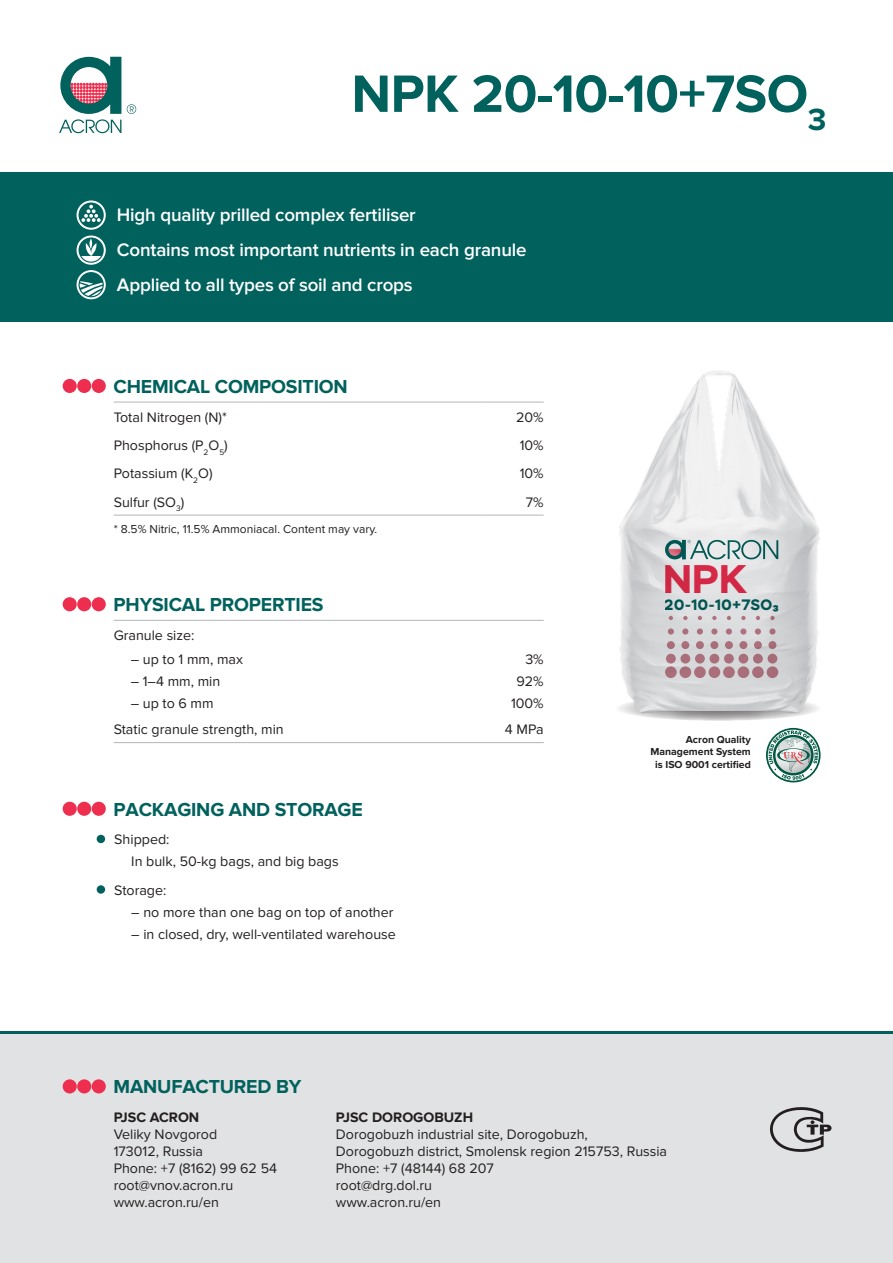
<style>
.page{position:relative;width:893px;height:1263px;background:#fff}
.page>*{position:absolute;margin:0;border:0;box-sizing:border-box;transform-origin:0 0}
.основной_текст{font:700 54.45px "Proxima Nova";letter-spacing:-.01em;color:#00615d}
.t1{font:700 39.9px "Stem";color:#ee2e4e}
.заг{font:700 19.5px "Proxima Nova";letter-spacing:-.01em;color:#00615d}
.основной_текст-2{font:700 19.5px "Proxima Nova";letter-spacing:-.01em;color:#00615d}
.основной_текст-3{font:600 18.75px "Proxima Nova";letter-spacing:-.01em;color:#fff}
.t2{font:700 15px "Stem";letter-spacing:.025em;color:#00615d}
.таблица{font:14.25px/17.1px "Proxima Nova";color:#231f20}
.правая_колонка{font:14.25px "Proxima Nova";color:#231f20}
.таблица-2{font:700 14.25px "Proxima Nova";color:#231f20}
.таблица-3{font:12px "Proxima Nova";color:#231f20}
.t3{font:700 10.5px/12.6px "Proxima Nova";color:#231f20;text-align:right}
</style>
<div class="page">
<svg style="left:766px;top:728px;width:54px;height:54px"></svg>
<svg style="left:768px;top:730px;width:51px;height:51px"></svg>
<svg style="left:127px;top:104px;width:9px;height:10px"></svg>
<svg style="left:59px;top:57px;width:62px;height:76px"></svg>
<div style="left:0;top:172px;width:893px;height:150px;background:#00615d"></div>
<img style="left:618px;top:370px;width:202px;height:359px">
<div style="left:0;top:1034px;width:893px;height:229px;background:#e1e2e4"></div>
<hr style="left:0;top:1031px;width:893px;height:3px;background:#00615d">
<svg style="left:770px;top:1107px;width:61px;height:45px"></svg>
<svg style="left:665px;top:540px;width:113px;height:19px;background:#9bb3b3"></svg>
<svg style="left:665px;top:666px;width:12px;height:12px"></svg>
<div style="left:680px;top:666px;width:11px;height:12px;background:#a96f7a;border-radius:50%"></div>
<svg style="left:694px;top:666px;width:12px;height:12px"></svg>
<div style="left:709px;top:666px;width:11px;height:12px;background:#aa6f7b;border-radius:50%"></div>
<svg style="left:723px;top:666px;width:12px;height:12px"></svg>
<div style="left:738px;top:666px;width:11px;height:12px;background:#a86e79;border-radius:50%"></div>
<svg style="left:752px;top:666px;width:12px;height:12px"></svg>
<div style="left:767px;top:666px;width:11px;height:12px;background:#a66d78;border-radius:50%"></div>
<div style="left:666px;top:654px;width:10px;height:9px;background:#aa6f7b;border-radius:50%"></div>
<div style="left:680px;top:654px;width:10px;height:9px;background:#aa6f7b;border-radius:50%"></div>
<div style="left:695px;top:654px;width:10px;height:9px;background:#a96f7a;border-radius:50%"></div>
<div style="left:709px;top:654px;width:10px;height:9px;background:#a96f7a;border-radius:50%"></div>
<div style="left:724px;top:654px;width:10px;height:9px;background:#a96f7a;border-radius:50%"></div>
<div style="left:738px;top:654px;width:10px;height:9px;background:#a86e79;border-radius:50%"></div>
<div style="left:753px;top:654px;width:10px;height:9px;background:#a76e79;border-radius:50%"></div>
<div style="left:768px;top:654px;width:9px;height:9px;background:#a46c77;border-radius:50%"></div>
<div style="left:667px;top:641px;width:8px;height:8px;background:#a86e79;border-radius:50%"></div>
<div style="left:681px;top:641px;width:8px;height:8px;background:#a96f7a;border-radius:50%"></div>
<div style="left:696px;top:641px;width:8px;height:8px;background:#ab707b;border-radius:50%"></div>
<div style="left:710px;top:641px;width:8px;height:8px;background:#a86e79;border-radius:50%"></div>
<div style="left:725px;top:641px;width:8px;height:8px;background:#a96f7a;border-radius:50%"></div>
<div style="left:739px;top:641px;width:8px;height:8px;background:#a86e79;border-radius:50%"></div>
<div style="left:754px;top:641px;width:8px;height:8px;background:#ab707b;border-radius:50%"></div>
<div style="left:768px;top:641px;width:8px;height:8px;background:#a46c77;border-radius:50%"></div>
<div style="left:668px;top:628px;width:6px;height:7px;background:#a96f7a;border-radius:50%"></div>
<svg style="left:682px;top:628px;width:6px;height:7px"></svg>
<div style="left:697px;top:628px;width:6px;height:7px;background:#ac717c;border-radius:50%"></div>
<svg style="left:711px;top:628px;width:6px;height:7px"></svg>
<div style="left:726px;top:628px;width:6px;height:7px;background:#ac717c;border-radius:50%"></div>
<svg style="left:740px;top:628px;width:6px;height:7px"></svg>
<div style="left:755px;top:628px;width:6px;height:7px;background:#ae727d;border-radius:50%"></div>
<svg style="left:769px;top:628px;width:6px;height:7px"></svg>
<svg style="left:669px;top:616px;width:4px;height:4px"></svg>
<svg style="left:683px;top:616px;width:4px;height:4px"></svg>
<svg style="left:698px;top:616px;width:4px;height:4px"></svg>
<svg style="left:712px;top:616px;width:4px;height:4px"></svg>
<svg style="left:727px;top:616px;width:4px;height:4px"></svg>
<svg style="left:741px;top:616px;width:5px;height:4px"></svg>
<svg style="left:756px;top:616px;width:4px;height:4px"></svg>
<svg style="left:770px;top:616px;width:5px;height:4px"></svg>
<div style="left:92px;top:379px;width:14px;height:14px;background:#ee2e4e;border-radius:50%"></div>
<div style="left:77px;top:379px;width:14px;height:14px;background:#ee2e4e;border-radius:50%"></div>
<div style="left:63px;top:379px;width:14px;height:14px;background:#ee2e4e;border-radius:50%"></div>
<hr style="left:114px;top:401px;width:368px;height:2px;background:#bcbdc0">
<hr style="left:482px;top:401px;width:62px;height:2px;background:#bcbdc0">
<hr style="left:114px;top:515px;width:368px;height:1px;background:#bcbdc0">
<hr style="left:482px;top:515px;width:62px;height:1px;background:#bcbdc0">
<div style="left:92px;top:597px;width:14px;height:14px;background:#ee2e4e;border-radius:50%"></div>
<div style="left:77px;top:597px;width:14px;height:14px;background:#ee2e4e;border-radius:50%"></div>
<div style="left:63px;top:597px;width:14px;height:14px;background:#ee2e4e;border-radius:50%"></div>
<hr style="left:114px;top:620px;width:335px;height:1px;background:#bcbdc0">
<hr style="left:449px;top:620px;width:95px;height:1px;background:#bcbdc0">
<hr style="left:114px;top:742px;width:335px;height:1px;background:#bcbdc0">
<hr style="left:449px;top:742px;width:95px;height:1px;background:#bcbdc0">
<div style="left:92px;top:802px;width:14px;height:14px;background:#ee2e4e;border-radius:50%"></div>
<div style="left:77px;top:802px;width:14px;height:14px;background:#ee2e4e;border-radius:50%"></div>
<div style="left:63px;top:802px;width:14px;height:14px;background:#ee2e4e;border-radius:50%"></div>
<div style="left:97px;top:835px;width:8px;height:8px;background:#00615d;border-radius:50%"></div>
<div style="left:97px;top:885px;width:8px;height:9px;background:#00615d;border-radius:50%"></div>
<svg style="left:81px;top:205px;width:20px;height:17px"></svg>
<div style="left:77px;top:200px;width:29px;height:30px;border:2px solid #fff;border-radius:50%"></div>
<svg style="left:80px;top:257px;width:23px;height:5px"></svg>
<div style="left:77px;top:235px;width:29px;height:30px;border:2px solid #fff;border-radius:50%"></div>
<svg style="left:85px;top:239px;width:12px;height:17px"></svg>
<div style="left:77px;top:270px;width:29px;height:29px;border:2px solid #fff;border-radius:50%"></div>
<svg style="left:80px;top:281px;width:23px;height:15px"></svg>
<div style="left:92px;top:1079px;width:14px;height:14px;background:#ee2e4e;border-radius:50%"></div>
<div style="left:77px;top:1079px;width:14px;height:14px;background:#ee2e4e;border-radius:50%"></div>
<div style="left:63px;top:1079px;width:14px;height:14px;background:#ee2e4e;border-radius:50%"></div>
<p class="основной_текст" style="left:351px;top:62px;width:476px">NPK 20-10-10+7SO<sub>3</sub></p>
<p class="основной_текст-3" style="left:117px;top:204px;width:300px">High quality prilled complex fertiliser</p>
<p class="основной_текст-3" style="left:117px;top:239px;width:411px">Contains most important nutrients in each granule</p>
<p class="основной_текст-3" style="left:117px;top:274px;width:297px">Applied to all types of soil and crops</p>
<p class="заг" style="left:114px;top:375px;width:236px">CHEMICAL COMPOSITION</p>
<p class="таблица" style="left:114px;top:409px;width:115px">Total Nitrogen (N)*</p>
<p class="правая_колонка" style="left:516px;top:409px;width:29px">20%</p>
<p class="таблица" style="left:114px;top:437px;width:116px">Phosphorus (P<sub>2</sub>O<sub>5</sub>)</p>
<p class="правая_колонка" style="left:520px;top:437px;width:25px">10%</p>
<p class="таблица" style="left:114px;top:465px;width:100px">Potassium (K<sub>2</sub>O)</p>
<p class="правая_колонка" style="left:520px;top:465px;width:25px">10%</p>
<p class="таблица" style="left:114px;top:494px;width:72px">Sulfur (SO<sub>3</sub>)</p>
<p class="правая_колонка" style="left:526px;top:494px;width:19px">7%</p>
<p class="таблица-3" style="left:114px;top:522px;width:265px">* 8.5% Nitric, 11.5% Ammoniacal. Content may vary.</p>
<p class="основной_текст-2" style="left:114px;top:593px;width:211px">PHYSICAL PROPERTIES</p>
<p class="таблица" style="left:114px;top:627px;width:82px">Granule size:</p>
<p class="таблица" style="left:131px;top:651px;width:114px">– up to 1 mm, max</p>
<p class="правая_колонка" style="left:525px;top:651px;width:20px">3%</p>
<p class="таблица" style="left:131px;top:673px;width:91px">– 1–4 mm, min</p>
<p class="правая_колонка" style="left:516px;top:673px;width:29px">92%</p>
<p class="таблица" style="left:131px;top:695px;width:84px">– up to 6 mm</p>
<p class="правая_колонка" style="left:511px;top:695px;width:34px">100%</p>
<p class="таблица" style="left:114px;top:721px;width:172px">Static granule strength, min</p>
<p class="правая_колонка" style="left:505px;top:721px;width:40px">4 MPa</p>
<p class="заг" style="left:114px;top:798px;width:251px">PACKAGING AND STORAGE</p>
<p class="правая_колонка" style="left:114px;top:831px;width:57px">Shipped:</p>
<p class="таблица" style="left:131px;top:853px;width:209px">In bulk, 50-kg bags, and big bags</p>
<p class="таблица" style="left:114px;top:881px;width:54px">Storage:</p>
<p class="таблица" style="left:131px;top:904px;width:264px">– no more than one bag on top of another</p>
<p class="таблица" style="left:131px;top:926px;width:266px">– in closed, dry, well-ventilated warehouse</p>
<h2 class="t1" style="left:662px;top:553px;width:86px">NPK</h2>
<p class="t2" style="left:665px;top:595px;width:115px">20-10-10+7SO₃</p>
<p class="t3" style="left:650px;top:733px;width:102px">Acron Quality<br>Management System is ISO 9001 certified</p>
<p class="основной_текст-2" style="left:114px;top:1076px;width:189px">MANUFACTURED BY</p>
<p class="таблица-2" style="left:114px;top:1109px;width:87px">PJSC ACRON</p>
<p class="таблица" style="left:114px;top:1126px;width:105px">Veliky Novgorod<br>173012, Russia</p>
<p class="таблица" style="left:114px;top:1160px;width:165px">Phone: +7 (8162) 99 62 54</p>
<p class="таблица" style="left:114px;top:1177px;width:121px">root@vnov.acron.ru</p>
<p class="таблица" style="left:114px;top:1194px;width:107px">www.acron.ru/en</p>
<p class="таблица-2" style="left:336px;top:1109px;width:139px">PJSC DOROGOBUZH</p>
<p class="таблица" style="left:336px;top:1126px;width:333px">Dorogobuzh industrial site, Dorogobuzh,<br>Dorogobuzh district, Smolensk region 215753, Russia</p>
<p class="таблица" style="left:336px;top:1160px;width:159px">Phone: +7 (48144) 68 207</p>
<p class="таблица" style="left:336px;top:1177px;width:97px">root@drg.dol.ru</p>
<p class="таблица" style="left:336px;top:1194px;width:107px">www.acron.ru/en</p>
</div>
